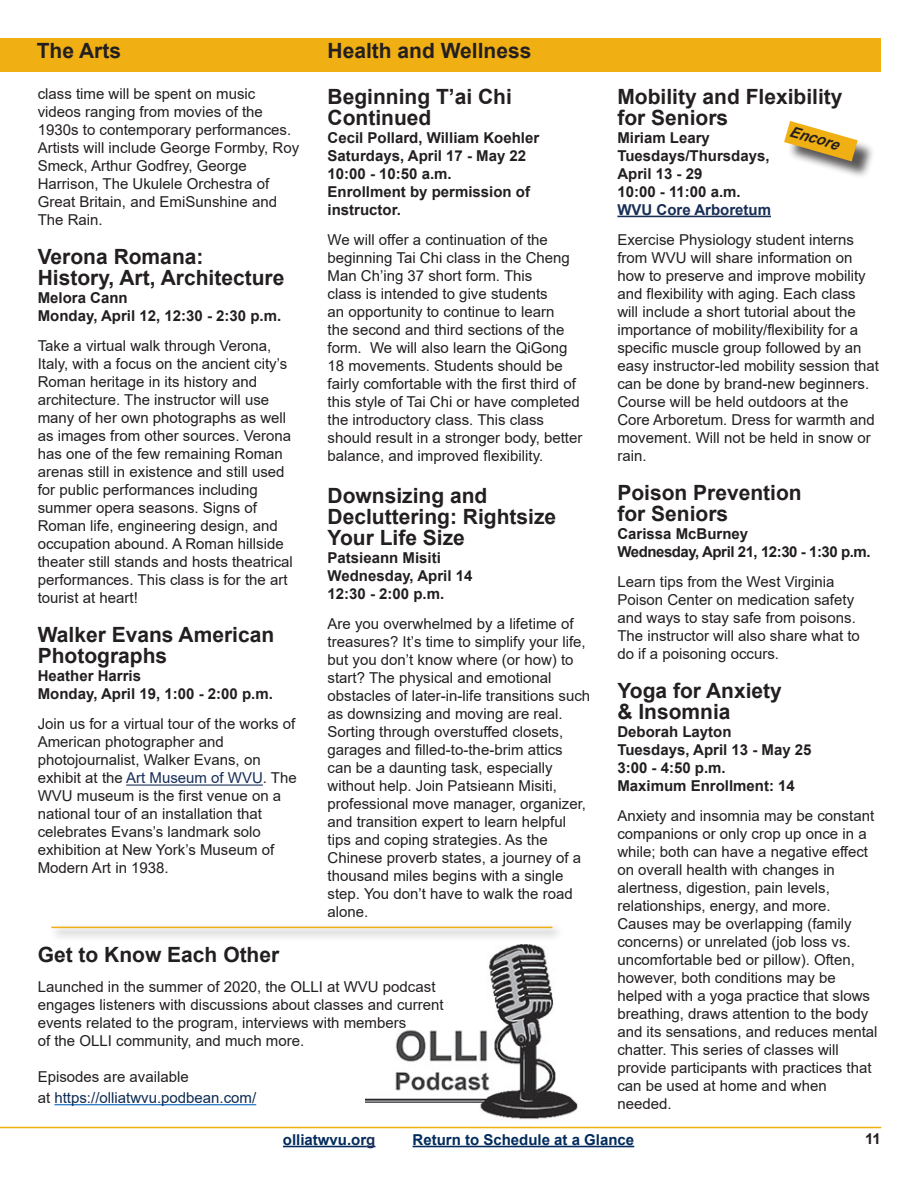
<style>
.page{position:relative;width:918px;height:1188px;background:#fff}
.page>*{position:absolute;margin:0;border:0;box-sizing:border-box;transform-origin:0 0}
.Paragraph_Style_1{font:700 21px/21px "Arial";color:#231f20}
.Heading_1{font:700 21px/21px "Arial";color:#231f20}
.Paragraph_Style_1-2{font:15px/18px "Arial";color:#231f20}
.Paragraph_Style_1-3{font:700 15px/18px "Arial";color:#231f20}
.Heading_1-2{font:15px/18px "Arial";color:#231f20}
.t1{font:700 15px "Arial";color:#002b5c}
.Paragraph_Style_1-4{font:700 15px "Arial";letter-spacing:-.03em;color:#231f20}
.Heading_1-3{font:15px "Arial";color:#0e2b51}
.Paragraph_Style_1-5{font:700 15px "Arial";color:#182e58}
.Paragraph_Style_1-6{font:italic 700 15px "Arial";color:#231f20}
.s1{color:#182e58}
.s2{color:#231f20}
</style>
<div class="page">
<div style="left:0;top:38px;width:880px;height:34px;background:#f0af13"></div>
<hr style="left:0;top:1127px;width:881px;height:1px;background:#f0af13">
<div style="left:787px;top:124px;width:88px;height:55px;background:#231f20;opacity:.75"></div>
<svg style="left:784px;top:121px;width:74px;height:40px"></svg>
<hr style="left:126px;top:785px;width:137px;height:1px;background:#182e58">
<hr style="left:617px;top:216px;width:154px;height:1px;background:#182e58">
<div style="left:49px;top:923px;width:516px;height:18px;background:#231f20;opacity:.75"></div>
<hr style="left:51px;top:927px;width:501px;height:1px;background:#f0af13">
<img style="left:366px;top:945px;width:212px;height:175px">
<hr style="left:54px;top:1104px;width:202px;height:1px;background:#0563c1">
<hr style="left:283px;top:1146px;width:83px;height:1px;background:#002b5c">
<hr style="left:413px;top:1146px;width:221px;height:1px;background:#002b5c">
<p class="Heading_1" style="left:37px;top:41px;width:86px">The Arts</p>
<p class="Heading_1" style="left:328px;top:41px;width:205px">Health and Wellness</p>
<p class="Heading_1" style="left:328px;top:86px;width:186px">Beginning T’ai Chi<br>Continued</p>
<p class="Paragraph_Style_1-3" style="left:328px;top:129px;width:213px">Cecil Pollard, William Koehler</p>
<p class="Paragraph_Style_1-3" style="left:328px;top:147px;width:200px">Saturdays, April 17 - May 22</p>
<p class="Paragraph_Style_1-3" style="left:328px;top:165px;width:126px">10:00 - 10:50 a.m.</p>
<p class="Paragraph_Style_1-3" style="left:328px;top:183px;width:204px">Enrollment by permission of instructor.</p>
<p class="Paragraph_Style_1-2" style="left:328px;top:230px;width:256px">We will offer a continuation of the beginning Tai Chi class in the Cheng Man Ch’ing 37 short form. This<br>class is intended to give students<br>an opportunity to continue to learn<br>the second and third sections of the form. We will also learn the QiGong 18 movements. Students should be fairly comfortable with the first third of this style of Tai Chi or have completed the introductory class. This class should result in a stronger body, better balance, and improved flexibility.</p>
<p class="Paragraph_Style_1" style="left:328px;top:485px;width:230px">Downsizing and<br>Decluttering: Rightsize<br>Your Life Size</p>
<p class="Paragraph_Style_1-3" style="left:328px;top:549px;width:115px">Patsieann Misiti</p>
<p class="Paragraph_Style_1-3" style="left:328px;top:567px;width:146px">Wednesday, April 14</p>
<p class="Paragraph_Style_1-3" style="left:328px;top:585px;width:118px">12:30 - 2:00 p.m.</p>
<p class="Paragraph_Style_1-2" style="left:328px;top:614px;width:264px">Are you overwhelmed by a lifetime of treasures? It’s time to simplify your life, but you don’t know where (or how) to start? The physical and emotional obstacles of later-in-life transitions such as downsizing and moving are real.<br>Sorting through overstuffed closets, garages and filled-to-the-brim attics can be a daunting task, especially without help. Join Patsieann Misiti, professional move manager, organizer, and transition expert to learn helpful tips and coping strategies. As the Chinese proverb states, a journey of a thousand miles begins with a single step. You don’t have to walk the road alone.</p>
<p class="Paragraph_Style_1" style="left:617px;top:86px;width:227px">Mobility and Flexibility</p>
<p class="Paragraph_Style_1" style="left:617px;top:107px;width:112px">for Seniors</p>
<p class="Paragraph_Style_1-3" style="left:617px;top:129px;width:94px">Miriam Leary</p>
<p class="Paragraph_Style_1-3" style="left:617px;top:147px;width:154px">Tuesdays/Thursdays,</p>
<p class="Paragraph_Style_1-3" style="left:617px;top:165px;width:87px">April 13 - 29</p>
<p class="Paragraph_Style_1-3" style="left:617px;top:183px;width:125px">10:00 - 11:00 a.m.</p>
<p class="Paragraph_Style_1-5" style="left:617px;top:199px;width:155px">WVU Core Arboretum</p>
<p class="Paragraph_Style_1-2" style="left:617px;top:230px;width:263px">Exercise Physiology student interns from WVU will share information on how to preserve and improve mobility and flexibility with aging. Each class will include a short tutorial about the importance of mobility/flexibility for a specific muscle group followed by an easy instructor-led mobility session that can be done by brand-new beginners.</p>
<p class="Paragraph_Style_1-2" style="left:617px;top:392px;width:259px">Course will be held outdoors at the<br>Core Arboretum. Dress for warmth and movement. Will not be held in snow or rain.</p>
<p class="Paragraph_Style_1" style="left:617px;top:482px;width:186px">Poison Prevention</p>
<p class="Paragraph_Style_1" style="left:617px;top:503px;width:112px">for Seniors</p>
<p class="Paragraph_Style_1-3" style="left:617px;top:525px;width:132px">Carissa McBurney</p>
<p class="Paragraph_Style_1-4" style="left:617px;top:541px;width:255px">Wednesday, April 21, 12:30 - 1:30 p.m.</p>
<p class="Paragraph_Style_1-2" style="left:617px;top:572px;width:244px">Learn tips from the West Virginia Poison Center on medication safety and ways to stay safe from poisons.<br>The instructor will also share what to do if a poisoning occurs.</p>
<p class="Paragraph_Style_1" style="left:617px;top:680px;width:166px">Yoga for Anxiety</p>
<p class="Paragraph_Style_1" style="left:617px;top:701px;width:115px">&amp; Insomnia</p>
<p class="Paragraph_Style_1-3" style="left:617px;top:723px;width:116px">Deborah Layton</p>
<p class="Paragraph_Style_1-3" style="left:617px;top:741px;width:196px">Tuesdays, April 13 - May 25</p>
<p class="Paragraph_Style_1-3" style="left:617px;top:759px;width:110px">3:00 - 4:50 p.m.</p>
<p class="Paragraph_Style_1-3" style="left:617px;top:777px;width:179px">Maximum Enrollment: 14</p>
<p class="Paragraph_Style_1-2" style="left:617px;top:806px;width:262px">Anxiety and insomnia may be constant companions or only crop up once in a while; both can have a negative effect on overall health with changes in alertness, digestion, pain levels, relationships, energy, and more.<br>Causes may be overlapping (family concerns) or unrelated (job loss vs. uncomfortable bed or pillow). Often, however, both conditions may be helped with a yoga practice that slows breathing, draws attention to the body and its sensations, and reduces mental chatter. This series of classes will provide participants with practices that can be used at home and when needed.</p>
<p class="Paragraph_Style_1-2" style="left:38px;top:85px;width:263px">class time will be spent on music videos ranging from movies of the<br>1930s to contemporary performances.<br>Artists will include George Formby, Roy<br>Smeck, Arthur Godfrey, George<br>Harrison, The Ukulele Orchestra of<br>Great Britain, and EmiSunshine and<br>The Rain.</p>
<p class="Heading_1" style="left:38px;top:247px;width:167px">Verona Romana:</p>
<p class="Heading_1" style="left:38px;top:268px;width:248px">History, Art, Architecture</p>
<p class="Paragraph_Style_1-3" style="left:38px;top:289px;width:92px">Melora Cann</p>
<p class="Paragraph_Style_1-3" style="left:38px;top:307px;width:245px">Monday, April 12, 12:30 - 2:30 p.m.</p>
<p class="Paragraph_Style_1-2" style="left:38px;top:337px;width:257px">Take a virtual walk through Verona, Italy, with a focus on the ancient city’s Roman heritage in its history and architecture. The instructor will use many of her own photographs as well as images from other sources. Verona has one of the few remaining Roman arenas still in existence and still used for public performances including summer opera seasons. Signs of Roman life, engineering design, and occupation abound. A Roman hillside theater still stands and hosts theatrical performances. This class is for the art tourist at heart!</p>
<p class="Paragraph_Style_1" style="left:38px;top:625px;width:238px">Walker Evans American<br>Photographs</p>
<p class="Paragraph_Style_1-3" style="left:38px;top:667px;width:105px">Heather Harris</p>
<p class="Paragraph_Style_1-3" style="left:38px;top:685px;width:237px">Monday, April 19, 1:00 - 2:00 p.m.</p>
<p class="Paragraph_Style_1-2" style="left:38px;top:715px;width:261px">Join us for a virtual tour of the works of<br>American photographer and photojournalist, Walker Evans, on exhibit at the <span class="s1">Art Museum of WVU</span>. The<br>WVU museum is the first venue on a national tour of an installation that celebrates Evans’s landmark solo exhibition at New York’s Museum of<br>Modern Art in 1938.</p>
<p class="Paragraph_Style_1-6" style="left:793px;top:121px;width:52px;rotate:16deg">Encore</p>
<p class="Heading_1" style="left:38px;top:945px;width:243px">Get to Know Each Other</p>
<p class="Heading_1-2" style="left:38px;top:978px;width:408px">Launched in the summer of 2020, the OLLI at WVU podcast engages listeners with discussions about classes and current events related to the program, interviews with members</p>
<p class="Heading_1-2" style="left:38px;top:1032px;width:268px">of the OLLI community, and much more.</p>
<p class="Heading_1-2" style="left:38px;top:1068px;width:152px">Episodes are available</p>
<p class="Heading_1-3" style="left:38px;top:1088px;width:220px"><span class="s2">at</span> https://olliatwvu.podbean.com/</p>
<p class="t1" style="left:283px;top:1129px;width:94px">olliatwvu.or<span class="s1">g</span></p>
<p class="t1" style="left:413px;top:1129px;width:223px">Return to Schedule at a Glance</p>
<p class="Paragraph_Style_1-3" style="left:865px;top:1129px;width:17px">11</p>
</div>
